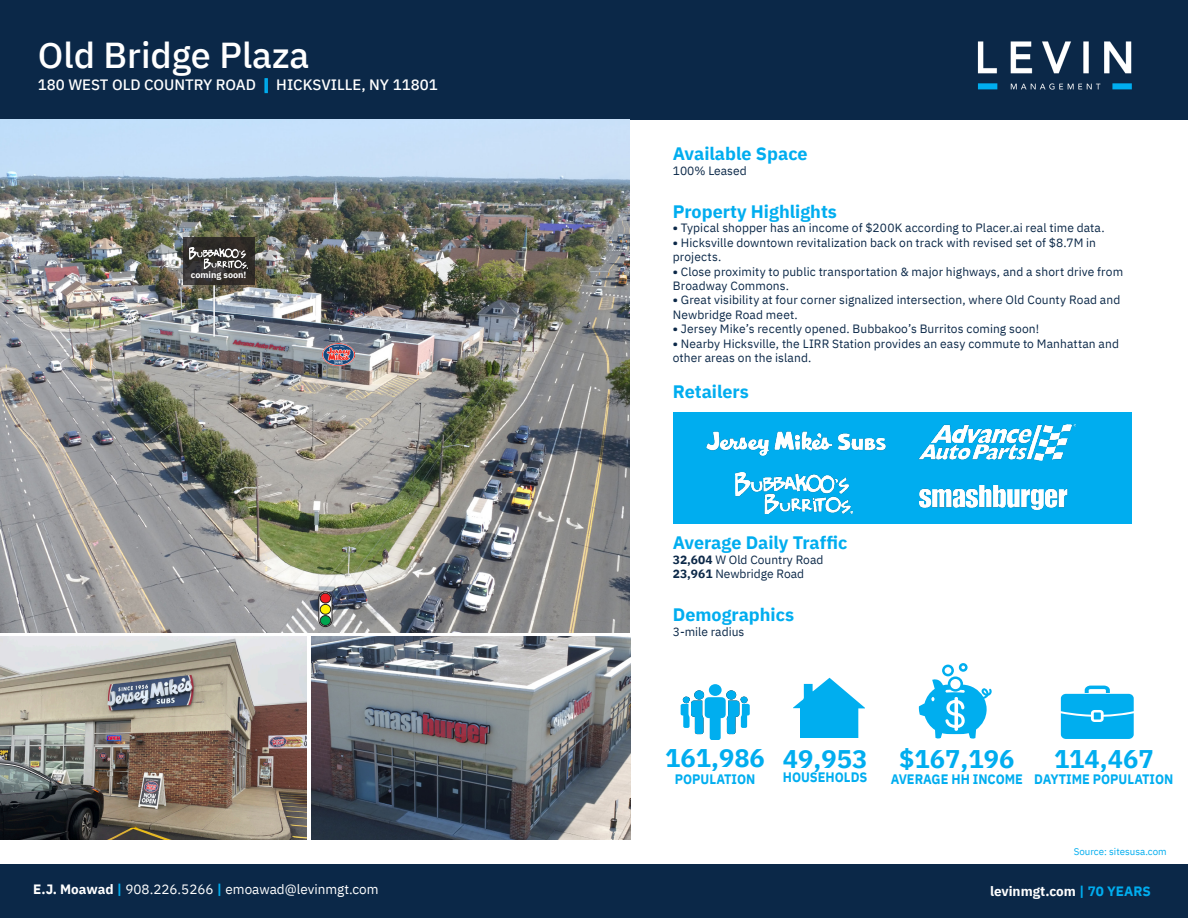
<style>
.page{position:relative;width:1188px;height:918px;background:#fff}
.page>*{position:absolute;margin:0;border:0;box-sizing:border-box;transform-origin:0 0}
.t1{font:500 36px "IBM Plex Sans";color:#fff}
.t2{font:700 25.5px "IBM Plex Sans";color:#00adef}
.t3{font:700 18px "IBM Plex Sans";color:#00adef}
.t4{font:500 15px "IBM Plex Sans";color:#fff}
.t5{font:700 13.65px "IBM Plex Sans";color:#00adef;scale:.93 1}
.t6{font:13.5px "IBM Plex Sans";color:#fff}
.t7{font:700 13.5px "IBM Plex Sans";color:#fff}
.t8{font:12px/14.4px "IBM Plex Sans";letter-spacing:.01em;color:#0b2848}
.t9{font:9.75px "IBM Plex Sans";color:#00adef}
.t10{font:700 9px "IBM Plex Sans";color:#fff}
.s1{font-weight:700;color:#00adef}
.s2{font-weight:700}
.s3{color:#00adef}
</style>
<div class="page">
<div style="left:0;top:0;width:1188px;height:120px;background:#0b2848"></div>
<img style="left:977px;top:41px;width:155px;height:49px">
<div style="left:0;top:864px;width:1188px;height:54px;background:#0b2848"></div>
<img style="left:0;top:120px;width:629px;height:512px">
<img style="left:0;top:636px;width:307px;height:204px">
<img style="left:312px;top:636px;width:318px;height:204px">
<svg style="left:681px;top:690px;width:69px;height:49px"></svg>
<div style="left:709px;top:684px;width:13px;height:12px;background:#00aeef;border-radius:50%"></div>
<svg style="left:794px;top:678px;width:71px;height:60px"></svg>
<svg style="left:919px;top:663px;width:73px;height:76px"></svg>
<svg style="left:1061px;top:686px;width:73px;height:53px;background:#2fbdf1"></svg>
<div style="left:673px;top:413px;width:459px;height:111px;background:#00adef"></div>
<img style="left:706px;top:431px;width:180px;height:25px">
<img style="left:919px;top:424px;width:157px;height:37px">
<img style="left:919px;top:485px;width:149px;height:25px">
<svg style="left:319px;top:592px;width:13px;height:35px"></svg>
<div style="left:319px;top:592px;width:13px;height:35px;border:1px solid #231f20;border-radius:7px"></div>
<div style="left:320px;top:593px;width:11px;height:10px;background:#ee1d23;border-radius:50%"></div>
<div style="left:320px;top:593px;width:11px;height:10px;border:1px solid #231f20;border-radius:50%"></div>
<div style="left:320px;top:604px;width:11px;height:10px;background:#fff101;border-radius:50%"></div>
<div style="left:320px;top:604px;width:11px;height:11px;border:1px solid #231f20;border-radius:50%"></div>
<div style="left:320px;top:616px;width:11px;height:9px;background:#00a54f;border-radius:50%"></div>
<div style="left:320px;top:615px;width:11px;height:11px;border:1px solid #231f20;border-radius:50%"></div>
<img style="left:322px;top:343px;width:32px;height:22px">
<svg style="left:183px;top:238px;width:71px;height:47px;background:#332f2d"></svg>
<hr style="left:213px;top:285px;width:2px;height:52px;background:#fff">
<img style="left:735px;top:472px;width:117px;height:42px">
<img style="left:189px;top:248px;width:59px;height:20px">
<p class="t1" style="left:38px;top:27px;width:273px">Old Bridge Plaza</p>
<p class="t4" style="left:38px;top:73px;width:401px">180 WEST OLD COUNTRY ROAD <span class="s1">|</span> HICKSVILLE, NY 11801</p>
<p class="t10" style="left:191px;top:268px;width:57px">coming soon!</p>
<p class="t3" style="left:673px;top:140px;width:136px">Available Space</p>
<p class="t8" style="left:673px;top:162px;width:75px">100% Leased</p>
<p class="t3" style="left:673px;top:197px;width:166px">Property Highlights</p>
<p class="t8" style="left:673px;top:220px;width:433px"><span class="s2">•</span> Typical shopper has an income of $200K according to Placer.ai real time data.</p>
<p class="t8" style="left:673px;top:234px;width:425px"><span class="s2">•</span> Hicksville downtown revitalization back on track with revised set of $8.7M in projects.</p>
<p class="t8" style="left:673px;top:263px;width:452px"><span class="s2">•</span> Close proximity to public transportation &amp; major highways, and a short drive from<br>Broadway Commons.</p>
<p class="t8" style="left:673px;top:292px;width:449px"><span class="s2">•</span> Great visibility at four corner signalized intersection, where Old County Road and<br>Newbridge Road meet.</p>
<p class="t8" style="left:673px;top:321px;width:368px"><span class="s2">•</span> Jersey Mike’s recently opened. Bubbakoo’s Burritos coming soon!</p>
<p class="t8" style="left:673px;top:335px;width:448px"><span class="s2">•</span> Nearby Hicksville, the LIRR Station provides an easy commute to Manhattan and other areas on the island.</p>
<p class="t3" style="left:673px;top:377px;width:78px">Retailers</p>
<p class="t3" style="left:673px;top:529px;width:176px">Average Daily Traffic</p>
<p class="t8" style="left:673px;top:551px;width:152px"><span class="s2">32,604</span> W Old Country Road</p>
<p class="t8" style="left:673px;top:566px;width:133px"><span class="s2">23,961</span> Newbridge Road</p>
<p class="t3" style="left:673px;top:601px;width:123px">Demographics</p>
<p class="t8" style="left:673px;top:623px;width:73px">3-mile radius</p>
<p class="t2" style="left:665px;top:738px;width:101px">161,986</p>
<p class="t5" style="left:675px;top:768px;width:88px">POPULATION</p>
<p class="t2" style="left:783px;top:738px;width:86px">49,953</p>
<p class="t5" style="left:783px;top:766px;width:92px">HOUSEHOLDS</p>
<p class="t2" style="left:899px;top:738px;width:117px">$167,196</p>
<p class="t5" style="left:891px;top:768px;width:144px">AVERAGE HH INCOME</p>
<p class="t2" style="left:1054px;top:738px;width:101px">114,467</p>
<p class="t5" style="left:1034px;top:768px;width:151px">DAYTIME POPULATION</p>
<p class="t9" style="left:1074px;top:844px;width:95px">Source: sitesusa.com</p>
<p class="t6" style="left:33px;top:879px;width:347px"><span class="s2">E.J. Moawad</span> <span class="s1">|</span> 908.226.5266 <span class="s1">|</span> emoawad@levinmgt.com</p>
<p class="t7" style="left:990px;top:880px;width:162px">levinmgt.com <span class="s3">| 70 YEARS</span></p>
</div>
